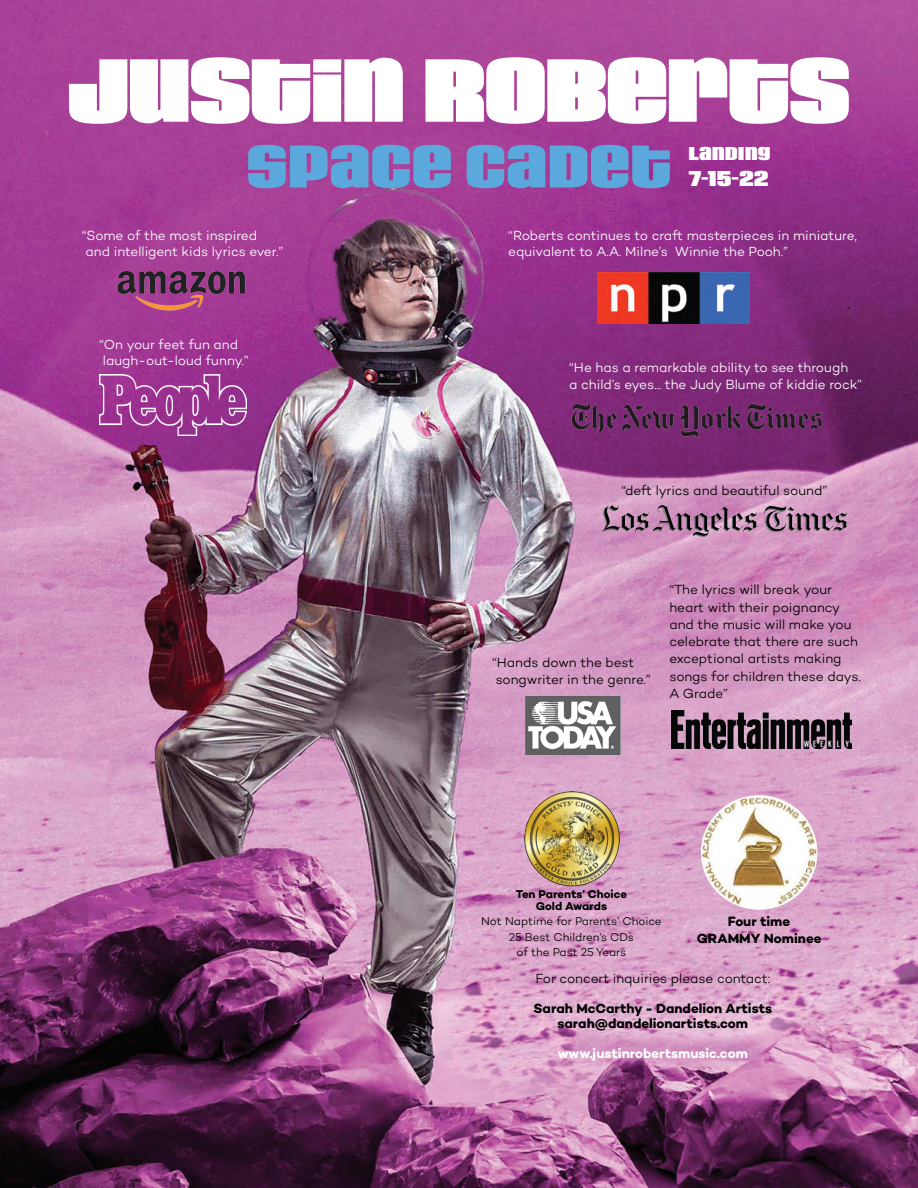
<style>
.page{position:relative;width:918px;height:1188px;background:#fff}
.page>*{position:absolute;margin:0;border:0;box-sizing:border-box;transform-origin:0 0}
.t1{font:900 90px "House Gothic HG23 Ext";color:#fff}
.t2{font:63px "House Gothic HG23 Ext THRDFIL";color:#5ba8dc}
.t3{font:22.5px "House Gothic HG23 Ext THRDFIL";color:#fff}
.t4{font:19.5px "House Gothic HG23 Ext THRDFIL";color:#fff}
.t5{font:13.5px/16.5px "Campton Light DEMO";color:#fff}
.t6{font:13.5px/17.2px "Campton Light DEMO";letter-spacing:-.005em;color:#000}
.t7{font:13.5px/15px "Campton Bold DEMO";color:#000;text-align:center}
.t8{font:13.5px "Campton Bold DEMO";color:#fff}
.t9{font:11.55px/15.5px "Campton Light DEMO";letter-spacing:-.01em;color:#000;text-align:center}
.t10{font:11.55px/11.6px "Campton Bold DEMO";letter-spacing:-.005em;color:#000;text-align:center}
</style>
<div class="page">
<img style="left:0;top:0;width:918px;height:1188px">
<img style="left:603px;top:505px;width:243px;height:32px">
<img style="left:597px;top:272px;width:152px;height:51px">
<img style="left:100px;top:375px;width:146px;height:60px">
<img style="left:571px;top:403px;width:251px;height:36px">
<img style="left:103px;top:267px;width:147px;height:49px">
<img style="left:701px;top:795px;width:116px;height:115px">
<img style="left:526px;top:696px;width:94px;height:59px">
<img style="left:672px;top:710px;width:179px;height:38px">
<img style="left:525px;top:791px;width:94px;height:96px">
<h1 class="t1" style="left:68px;top:36px;width:783px">JUSTIN ROBERTS</h1>
<h2 class="t2" style="left:246px;top:132px;width:427px">SPACE CADET</h2>
<h3 class="t4" style="left:688px;top:143px;width:84px">LANDING</h3>
<h3 class="t3" style="left:688px;top:166px;width:82px">7-15-22</h3>
<p class="t5" style="left:82px;top:227px;width:203px">“Some of the most inspired and intelligent kids lyrics ever.”</p>
<p class="t5" style="left:99px;top:337px;width:151px">“On your feet fun and laugh-out-loud funny.”</p>
<p class="t5" style="left:508px;top:227px;width:350px">“Roberts continues to craft masterpieces in miniature, equivalent to A.A. Milne’s Winnie the Pooh.”</p>
<p class="t5" style="left:569px;top:360px;width:294px">“He has a remarkable ability to see through<br>a child’s eyes... the Judy Blume of kiddie rock”</p>
<p class="t6" style="left:621px;top:482px;width:207px">“deft lyrics and beautiful sound”</p>
<p class="t6" style="left:492px;top:655px;width:160px;line-height:16.5px">“Hands down the best songwriter in the genre.”</p>
<p class="t6" style="left:669px;top:582px;width:193px">“The lyrics will break your heart with their poignancy and the music will make you celebrate that there are such exceptional artists making songs for children these days.<br>A Grade”</p>
<p class="t10" style="left:516px;top:889px;width:113px">Ten Parents’ Choice<br>Gold Awards</p>
<p class="t9" style="left:481px;top:914px;width:182px">Not Naptime for Parents’ Choice<br>25 Best Children’s CDs<br>of the Past 25 Years</p>
<p class="t7" style="left:697px;top:912px;width:126px;line-height:17.2px">Four time<br>GRAMMY Nominee</p>
<p class="t6" style="left:535px;top:970px;width:236px">For concert inquiries please contact:</p>
<p class="t7" style="left:534px;top:1001px;width:240px">Sarah McCarthy - Dandelion Artists sarah@dandelionartists.com</p>
<p class="t8" style="left:558px;top:1045px;width:192px">www.justinrobertsmusic.com</p>
</div>
